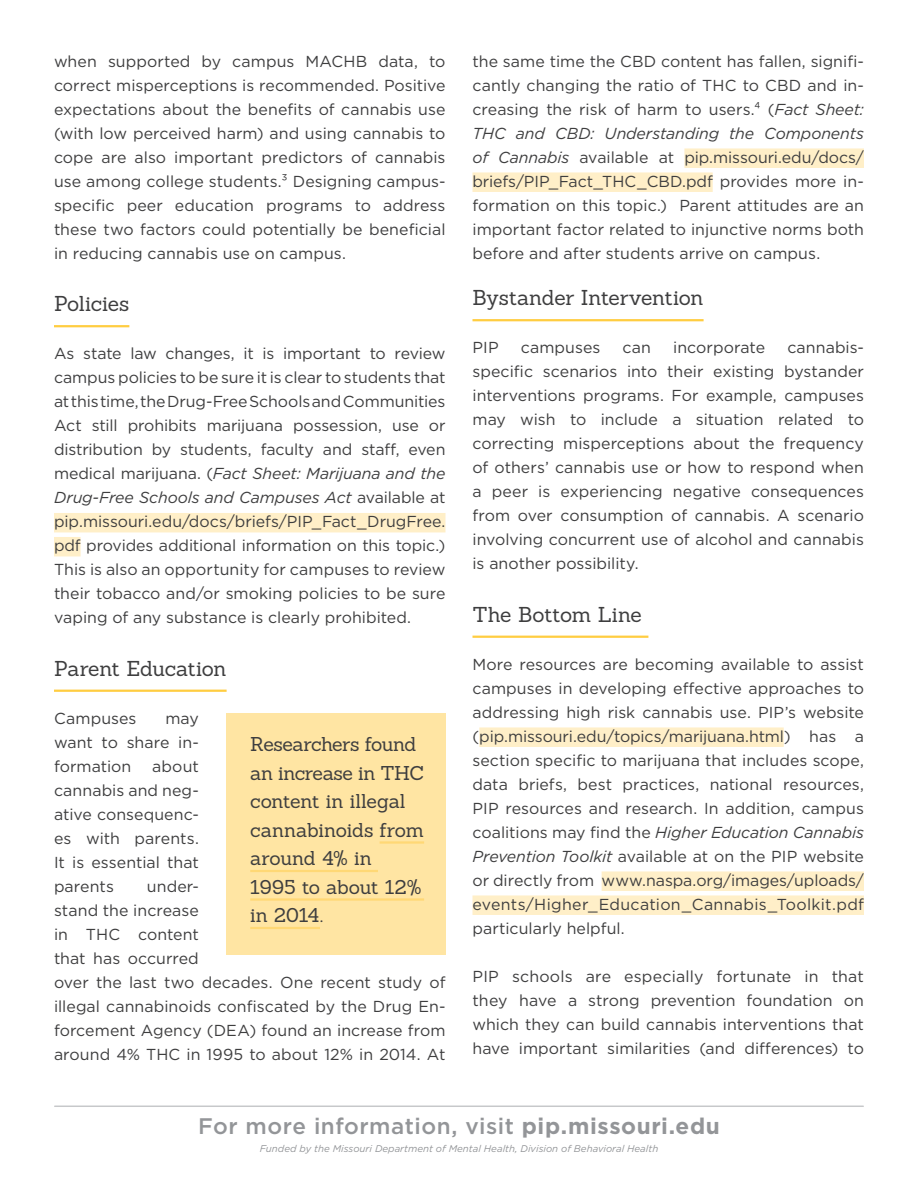
<style>
.page{position:relative;width:918px;height:1188px;background:#fff}
.page>*{position:absolute;margin:0;border:0;box-sizing:border-box;transform-origin:0 0}
.t1{font:500 22.5px "Gotham";letter-spacing:.02em;color:#939598}
.t2{font:21px "Sanchez";letter-spacing:-.015em;color:#3e3e3f}
.t3{font:19.5px/28.5px "Sanchez";letter-spacing:-.02em;color:#3e3e3f}
.t4{font:15.9px/24px "Gotham";letter-spacing:.005em;color:#3e3e3f;text-align:justify}
.t5{font:italic 9.75px "Gotham";color:#939598}
.s1{font-style:italic}
.s2{font-weight:700}
</style>
<div class="page">
<hr style="left:55px;top:1106px;width:808px;height:1px;background:#c7c8ca">
<hr style="left:54px;top:325px;width:75px;height:2px;background:#ffcd41">
<div style="left:54px;top:513px;width:392px;height:19px;background:#ffefc8"></div>
<div style="left:54px;top:537px;width:27px;height:19px;background:#ffefc8"></div>
<hr style="left:54px;top:690px;width:173px;height:2px;background:#ffcd41">
<div style="left:684px;top:148px;width:180px;height:20px;background:#ffefc8"></div>
<div style="left:472px;top:172px;width:241px;height:20px;background:#ffefc8"></div>
<hr style="left:472px;top:319px;width:232px;height:2px;background:#ffcd41">
<hr style="left:472px;top:636px;width:176px;height:2px;background:#ffcd41">
<div style="left:479px;top:727px;width:305px;height:20px;background:#ffefc8"></div>
<div style="left:602px;top:871px;width:262px;height:20px;background:#ffefc8"></div>
<div style="left:472px;top:895px;width:392px;height:20px;background:#ffefc8"></div>
<div style="left:226px;top:713px;width:220px;height:241px;background:#ffe5a3"></div>
<hr style="left:380px;top:841px;width:44px;height:3px;background:#ffd875">
<hr style="left:250px;top:870px;width:128px;height:2px;background:#ffd875">
<hr style="left:250px;top:898px;width:174px;height:3px;background:#ffd875">
<hr style="left:250px;top:927px;width:70px;height:2px;background:#ffd875">
<p class="t4" style="left:54px;top:49px;width:393px">when supported by campus MACHB data, to correct misperceptions is recommended. Positive expectations about the benefits of cannabis use (with low perceived harm) and using cannabis to cope are also important predictors of cannabis use among college students.³ Designing campus&shy;specific peer education programs to address these two factors could potentially be beneficial in reducing cannabis use on campus.</p>
<p class="t2" style="left:54px;top:290px;width:77px">Policies</p>
<p class="t4" style="left:54px;top:341px;width:393px">As state law changes, it is important to review campus policies to be sure it is clear to students that at this time, the Drug-Free Schools and Communities Act still prohibits marijuana possession, use or distribution by students, faculty and staff, even medical marijuana. (<span class="s1">Fact Sheet: Marijuana and the Drug-Free Schools and Campuses Act</span> available at pip.missouri.edu/docs/briefs/PIP_Fact_DrugFree. pdf provides additional information on this topic.)<br>This is also an opportunity for campuses to review their tobacco and/or smoking policies to be sure vaping of any substance is clearly prohibited.</p>
<p class="t2" style="left:54px;top:655px;width:174px">Parent Education</p>
<p class="t4" style="left:54px;top:706px;width:84px">Campuses</p>
<p class="t4" style="left:54px;top:706px;width:146px;text-indent:111px">may want to share in&shy;formation</p>
<p class="t3" style="left:250px;top:730px;width:175px">Researchers found an increase in THC content in illegal cannabinoids from around 4% in</p>
<p class="t3" style="left:250px;top:872px;width:173px">1995 to about 12% in 2014.</p>
<p class="t4" style="left:54px;top:754px;width:146px;text-indent:98px">about cannabis and neg&shy;ative consequenc&shy;es with parents.<br>It is essential that parents</p>
<p class="t4" style="left:54px;top:874px;width:393px;text-align:left;text-indent:93px">under-<br>stand the increase<br>in THC content<br>that has occurred<br>over the last two decades. One recent study of illegal cannabinoids confiscated by the Drug En&shy;forcement Agency (DEA) found an increase from around 4% THC in 1995 to about 12% in 2014. At</p>
<p class="t4" style="left:472px;top:49px;width:393px">the same time the CBD content has fallen, signifi&shy;cantly changing the ratio of THC to CBD and in&shy;creasing the risk of harm to users.⁴ (<span class="s1">Fact Sheet:<br>THC and CBD: Understanding the Components of Cannabis</span> available at pip.missouri.edu/docs/ briefs/PIP_Fact_THC_CBD.pdf provides more in&shy;formation on this topic.) Parent attitudes are an important factor related to injunctive norms both before and after students arrive on campus.</p>
<p class="t2" style="left:472px;top:284px;width:233px">Bystander Intervention</p>
<p class="t4" style="left:472px;top:335px;width:28px">PIP</p>
<p class="t4" style="left:521px;top:335px;width:81px">campuses</p>
<p class="t4" style="left:623px;top:335px;width:30px">can</p>
<p class="t4" style="left:673px;top:335px;width:93px">incorporate</p>
<p class="t4" style="left:472px;top:335px;width:393px;text-indent:315px">cannabis&shy;specific scenarios into their existing bystander interventions programs. For example, campuses may wish to include a situation related to correcting misperceptions about the frequency of others’ cannabis use or how to respond when a peer is experiencing negative consequences from over consumption of cannabis. A scenario involving concurrent use of alcohol and cannabis is another possibility.</p>
<p class="t2" style="left:472px;top:601px;width:171px">The Bottom Line</p>
<p class="t4" style="left:472px;top:652px;width:393px">More resources are becoming available to assist campuses in developing effective approaches to addressing high risk cannabis use. PIP’s website (pip.missouri.edu/topics/marijuana.html) has a section specific to marijuana that includes scope, data briefs, best practices, national resources, PIP resources and research. In addition, campus coalitions may find the <span class="s1">Higher Education Cannabis Prevention Toolkit</span> available at on the PIP website or directly from www.naspa.org/images/uploads/ events/Higher_Education_Cannabis_Toolkit.pdf particularly helpful.</p>
<p class="t4" style="left:472px;top:964px;width:393px">PIP schools are especially fortunate in that they have a strong prevention foundation on which they can build cannabis interventions that have important similarities (and differences) to</p>
<h1 class="t1" style="left:198px;top:1112px;width:523px">For more information, visit <span class="s2">pip.missouri.edu</span></h1>
<p class="t5" style="left:260px;top:1143px;width:400px">Funded by the Missouri Department of Mental Health, Division of Behavioral Health</p>
</div>
